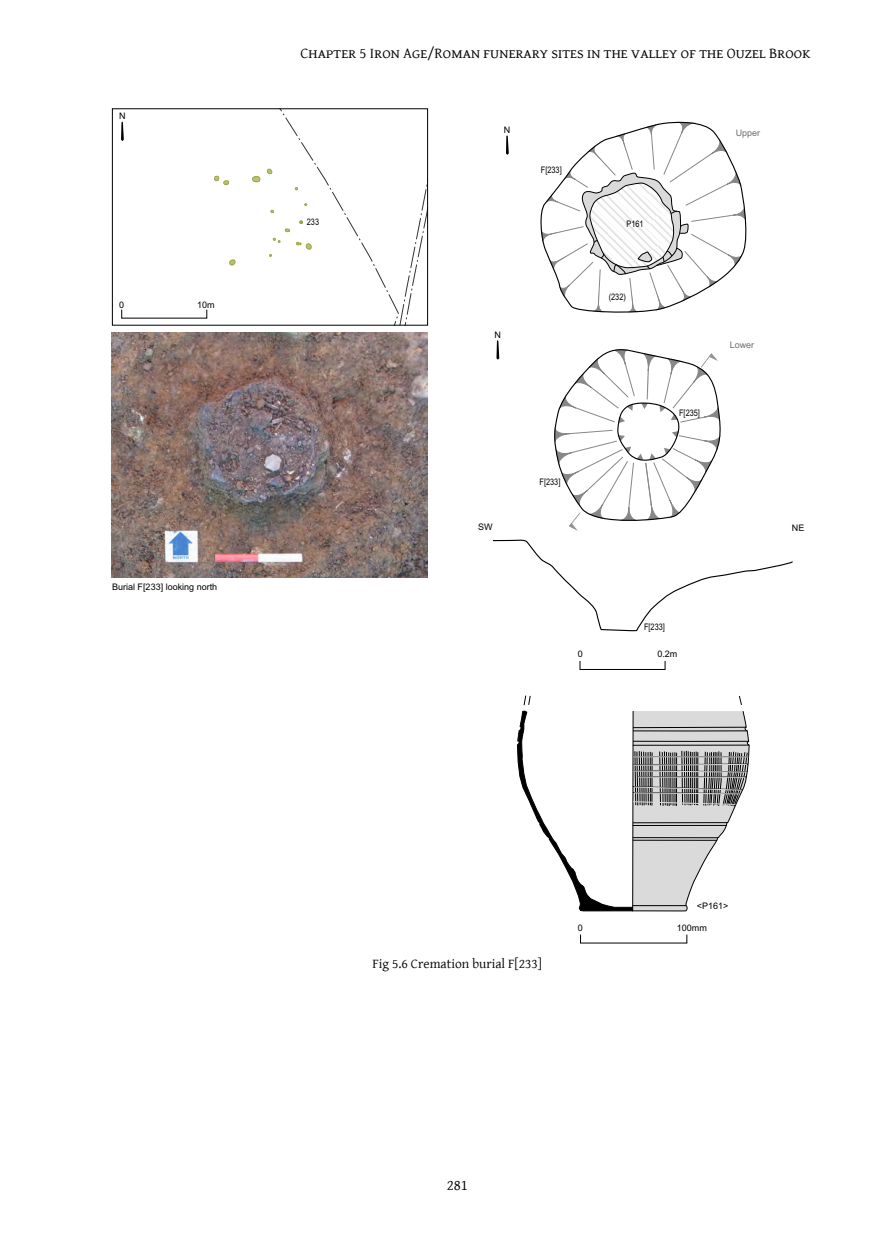
<style>
.page{position:relative;width:872px;height:1234px;background:#fff}
.page>*{position:absolute;margin:0;border:0;box-sizing:border-box;transform-origin:0 0}
.t1{font:15px "Gentium Plus";color:#000}
.t2{font:13.5px "Gentium Basic";color:#000}
.t3{font:9px "Arial";color:#000}
.t4{font:9px "Arial Narrow";color:#000}
.t5{font:9px "Arial";color:#6f6f6e}
</style>
<div class="page">
<svg style="left:492px;top:539px;width:301px;height:92px"></svg>
<svg style="left:554px;top:349px;width:167px;height:181px"></svg>
<svg style="left:496px;top:340px;width:4px;height:20px"></svg>
<img style="left:112px;top:332px;width:315px;height:246px">
<svg style="left:540px;top:121px;width:207px;height:192px"></svg>
<svg style="left:506px;top:135px;width:3px;height:20px"></svg>
<svg style="left:517px;top:695px;width:232px;height:216px"></svg>
<hr style="left:633px;top:905px;width:53px;height:1px;background:#000">
<svg style="left:267px;top:110px;width:159px;height:213px"></svg>
<svg style="left:229px;top:259px;width:7px;height:7px"></svg>
<svg style="left:252px;top:176px;width:9px;height:6px"></svg>
<svg style="left:214px;top:175px;width:15px;height:10px"></svg>
<div style="left:112px;top:108px;width:316px;height:217px;border:1px solid #000"></div>
<svg style="left:121px;top:121px;width:3px;height:20px"></svg>
<p class="t3" style="left:119px;top:110px;width:8px">N</p>
<p class="t3" style="left:119px;top:299px;width:7px">0</p>
<p class="t3" style="left:197px;top:299px;width:19px">10m</p>
<p class="t3" style="left:112px;top:580px;width:107px">Burial F[233] looking north</p>
<p class="t1" style="left:300px;top:39px;width:510px">Chapter 5 Iron Age/Roman funerary sites in the valley of the Ouzel Brook</p>
<p class="t3" style="left:504px;top:124px;width:8px">N</p>
<p class="t5" style="left:735px;top:127px;width:26px">Upper</p>
<p class="t4" style="left:307px;top:215px;width:14px">233</p>
<p class="t4" style="left:541px;top:164px;width:22px">F[233]</p>
<p class="t3" style="left:494px;top:328px;width:8px">N</p>
<p class="t4" style="left:539px;top:475px;width:22px">F[233]</p>
<p class="t4" style="left:626px;top:217px;width:19px">P161</p>
<p class="t4" style="left:625px;top:217px;width:19px">(234)</p>
<p class="t4" style="left:608px;top:290px;width:19px">(232)</p>
<p class="t4" style="left:679px;top:406px;width:22px">F[235]</p>
<p class="t5" style="left:729px;top:339px;width:26px">Lower</p>
<p class="t3" style="left:478px;top:521px;width:16px">SW</p>
<p class="t3" style="left:792px;top:521px;width:14px">NE</p>
<p class="t4" style="left:644px;top:620px;width:22px">F[233]</p>
<p class="t3" style="left:578px;top:648px;width:7px">0</p>
<p class="t3" style="left:657px;top:648px;width:22px">0.2m</p>
<p class="t2" style="left:372px;top:953px;width:171px">Fig 5.6 Cremation burial F[233]</p>
<p class="t3" style="left:697px;top:900px;width:33px">&lt;P161&gt;</p>
<p class="t3" style="left:578px;top:921px;width:7px">0</p>
<p class="t3" style="left:677px;top:922px;width:32px">100mm</p>
<p class="t1" style="left:447px;top:1170px;width:23px">281</p>
</div>
